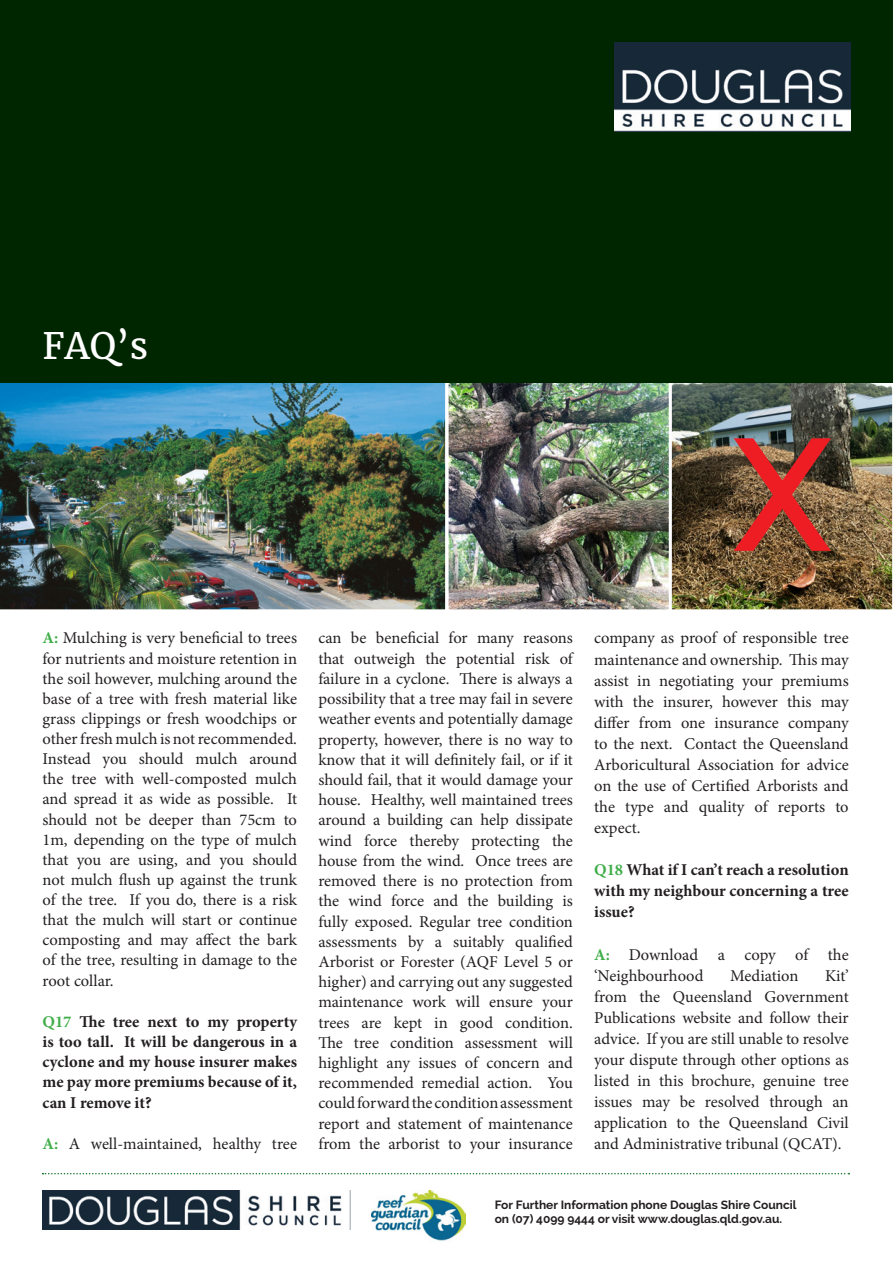
<style>
.page{position:relative;width:893px;height:1263px;background:#fff}
.page>*{position:absolute;margin:0;border:0;box-sizing:border-box;transform-origin:0 0}
.t1{font:150px "Pier Sans";color:#ee1d23}
.t2{font:36px "Merriweather";color:#fff}
.t3{font:16.5px/20.2px "Minion Pro";color:#231f20;text-align:justify}
.t4{font:700 16.5px/20.1px "Minion Pro";color:#231f20;text-align:justify}
.t5{font:700 12px/14.4px "Raleway";color:#231f20}
.s1{font-weight:700;color:#40ae49}
.s2{color:#40ae49}
</style>
<div class="page">
<svg style="left:43px;top:1173px;width:806px;height:1px"></svg>
<img style="left:42px;top:1191px;width:308px;height:38px">
<img style="left:371px;top:1191px;width:94px;height:50px">
<img style="left:450px;top:383px;width:218px;height:225px">
<img style="left:0;top:383px;width:446px;height:227px">
<div style="left:446px;top:377px;width:226px;height:235px;border:3px solid #fff"></div>
<img style="left:669px;top:383px;width:224px;height:229px">
<div style="left:0;top:0;width:893px;height:383px;background:#002600"></div>
<img style="left:614px;top:43px;width:236px;height:89px">
<p class="t2" style="left:43px;top:321px;width:107px">FAQ’s</p>
<p class="t1" style="left:729px;top:401px;width:108px">X</p>
<p class="t3" style="left:43px;top:628px;width:256px"><span class="s1">A:</span> Mulching is very beneficial to trees for nutrients and moisture retention in the soil however, mulching around the base of a tree with fresh material like grass clippings or fresh woodchips or other fresh mulch is not recommended.<br>Instead you should mulch around the tree with well-composted mulch and spread it as wide as possible. It should not be deeper than 75cm to 1m, depending on the type of mulch that you are using, and you should not mulch flush up against the trunk of the tree. If you do, there is a risk that the mulch will start or continue composting and may affect the bark of the tree, resulting in damage to the root collar.</p>
<p class="t4" style="left:43px;top:1011px;width:256px"><span class="s2">Q17</span> The tree next to my property is too tall. It will be dangerous in a cyclone and my house insurer makes me pay more premiums because of it, can I remove it?</p>
<p class="t3" style="left:43px;top:1133px;width:256px"><span class="s1">A:</span> A well-maintained, healthy tree</p>
<p class="t3" style="left:318px;top:628px;width:256px">can be beneficial for many reasons that outweigh the potential risk of failure in a cyclone. There is always a possibility that a tree may fail in severe weather events and potentially damage property, however, there is no way to know that it will definitely fail, or if it should fail, that it would damage your house. Healthy, well maintained trees around a building can help dissipate wind force thereby protecting the house from the wind. Once trees are removed there is no protection from the wind force and the building is fully exposed. Regular tree condition assessments by a suitably qualified Arborist or Forester (AQF Level 5 or higher) and carrying out any suggested maintenance work will ensure your trees are kept in good condition.<br>The tree condition assessment will highlight any issues of concern and recommended remedial action. You could forward the condition assessment report and statement of maintenance from the arborist to your insurance</p>
<p class="t3" style="left:594px;top:628px;width:256px;line-height:21px">company as proof of responsible tree maintenance and ownership. This may assist in negotiating your premiums with the insurer, however this may differ from one insurance company to the next. Contact the Queensland Arboricultural Association for advice on the use of Certified Arborists and the type and quality of reports to expect.</p>
<p class="t4" style="left:594px;top:859px;width:256px;line-height:21px"><span class="s2">Q18</span> What if I can’t reach a resolution with my neighbour concerning a tree issue?</p>
<p class="t3" style="left:594px;top:944px;width:256px;line-height:21px"><span class="s1">A:</span> Download a copy of the ‘Neighbourhood</p>
<p class="t3" style="left:730px;top:965px;width:70px">Mediation</p>
<p class="t3" style="left:594px;top:965px;width:256px;line-height:21px;text-indent:231px">Kit’ from the Queensland Government Publications website and follow their advice. If you are still unable to resolve your dispute through other options as listed in this brochure, genuine tree issues may be resolved through an application to the Queensland Civil and Administrative tribunal (QCAT).</p>
<p class="t5" style="left:495px;top:1197px;width:303px">For Further Information phone Douglas Shire Council on (07) 4099 9444 or visit www.douglas.qld.gov.au.</p>
</div>
